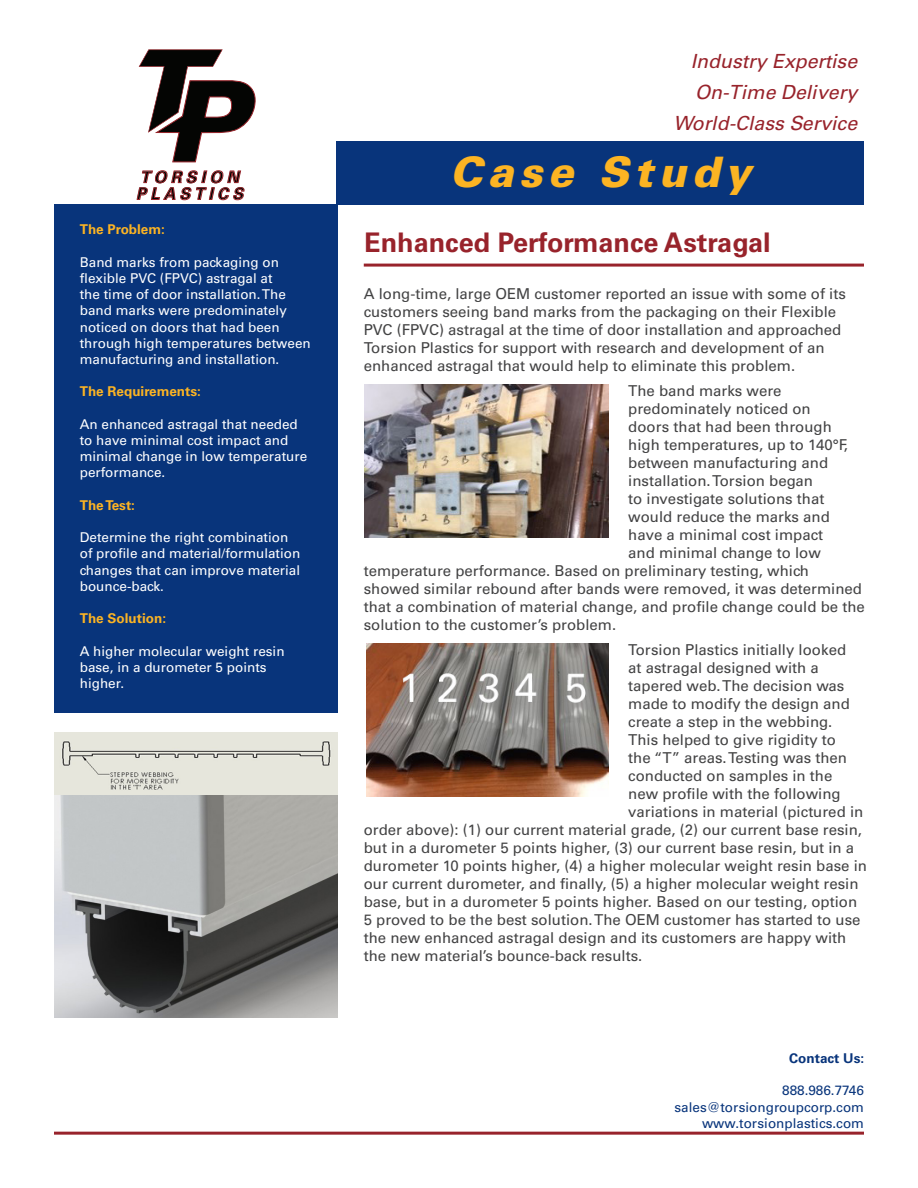
<style>
.page{position:relative;width:918px;height:1188px;background:#fff}
.page>*{position:absolute;margin:0;border:0;box-sizing:border-box;transform-origin:0 0}
.t1{font:italic 900 42px "Univers LT Std";letter-spacing:.13em;color:#fcb423}
.t2{font:700 27px "Univers LT Std";color:#98232b}
.t3{font:italic 19.5px "Univers LT Std";color:#98232b}
.t4{font:italic 700 16.2px/16.8px "Univers LT Std";letter-spacing:.27em;color:#040503}
.t5{font:15px/18px "Univers LT Std";color:#424243}
.t6{font:13.5px/16.2px "Univers LT Std";color:#fff}
.t7{font:13.5px "Univers LT Std";color:#08347b}
.t8{font:700 13.5px "Univers LT Std";color:#fcb423}
.t9{font:700 13.5px "Univers LT Std";color:#08347b}
</style>
<div class="page">
<div style="left:54px;top:204px;width:284px;height:509px;background:#08347b"></div>
<div style="left:337px;top:141px;width:527px;height:64px;background:#08347b"></div>
<hr style="left:54px;top:1132px;width:810px;height:3px;background:#98232b">
<hr style="left:364px;top:264px;width:500px;height:3px;background:#98232b">
<img style="left:366px;top:643px;width:242px;height:153px">
<img style="left:54px;top:795px;width:284px;height:222px">
<svg style="left:139px;top:49px;width:116px;height:114px"></svg>
<img style="left:365px;top:384px;width:243px;height:154px">
<img style="left:54px;top:732px;width:284px;height:63px">
<p class="t4" style="left:136px;top:169px;width:109px">TORSION<br>PLASTICS</p>
<p class="t8" style="left:80px;top:222px;width:87px">The Problem:</p>
<p class="t6" style="left:80px;top:254px;width:233px">Band marks from packaging on flexible PVC (FPVC) astragal at<br>the time of door installation. The band marks were predominately noticed on doors that had been through high temperatures between manufacturing and installation.</p>
<p class="t8" style="left:80px;top:384px;width:123px">The Requirements:</p>
<p class="t6" style="left:80px;top:416px;width:229px">An enhanced astragal that needed to have minimal cost impact and minimal change in low temperature performance.</p>
<p class="t8" style="left:80px;top:497px;width:57px">The Test:</p>
<p class="t6" style="left:80px;top:529px;width:222px">Determine the right combination of profile and material/formulation changes that can improve material bounce-back.</p>
<p class="t8" style="left:80px;top:611px;width:88px">The Solution:</p>
<p class="t6" style="left:80px;top:643px;width:206px">A higher molecular weight resin base, in a durometer 5 points higher.</p>
<p class="t3" style="left:691px;top:50px;width:168px">Industry Expertise</p>
<p class="t3" style="left:695px;top:80px;width:164px">On-Time Delivery</p>
<p class="t3" style="left:673px;top:111px;width:185px">World-Class Service</p>
<p class="t1" style="left:450px;top:146px;width:303px">Case Study</p>
<p class="t2" style="left:364px;top:227px;width:408px">Enhanced Performance Astragal</p>
<p class="t5" style="left:364px;top:285px;width:484px">A long-time, large OEM customer reported an issue with some of its customers seeing band marks from the packaging on their Flexible PVC (FPVC) astragal at the time of door installation and approached Torsion Plastics for support with research and development of an enhanced astragal that would help to eliminate this problem.</p>
<p class="t5" style="left:628px;top:382px;width:155px">The band marks were</p>
<p class="t5" style="left:628px;top:400px;width:184px">predominately noticed on</p>
<p class="t5" style="left:628px;top:418px;width:205px">doors that had been through</p>
<p class="t5" style="left:628px;top:436px;width:221px">high temperatures, up to 140°F,</p>
<p class="t5" style="left:628px;top:454px;width:202px">between manufacturing and</p>
<p class="t5" style="left:628px;top:472px;width:186px">installation. Torsion began</p>
<p class="t5" style="left:628px;top:490px;width:198px">to investigate solutions that</p>
<p class="t5" style="left:628px;top:508px;width:203px">would reduce the marks and</p>
<p class="t5" style="left:628px;top:526px;width:197px">have a minimal cost impact</p>
<p class="t5" style="left:628px;top:544px;width:194px">and minimal change to low</p>
<p class="t5" style="left:364px;top:562px;width:447px">temperature performance. Based on preliminary testing, which</p>
<p class="t5" style="left:364px;top:580px;width:500px">showed similar rebound after bands were removed, it was determined</p>
<p class="t5" style="left:364px;top:598px;width:503px">that a combination of material change, and profile change could be the</p>
<p class="t5" style="left:364px;top:616px;width:254px">solution to the customer’s problem.</p>
<p class="t5" style="left:628px;top:640px;width:220px">Torsion Plastics initially looked</p>
<p class="t5" style="left:628px;top:658px;width:192px">at astragal designed with a</p>
<p class="t5" style="left:628px;top:676px;width:218px">tapered web. The decision was</p>
<p class="t5" style="left:628px;top:694px;width:223px">made to modify the design and</p>
<p class="t5" style="left:628px;top:712px;width:206px">create a step in the webbing.</p>
<p class="t5" style="left:628px;top:730px;width:209px">This helped to give rigidity to</p>
<p class="t5" style="left:628px;top:748px;width:220px">the “T” areas. Testing was then</p>
<p class="t5" style="left:628px;top:766px;width:206px">conducted on samples in the</p>
<p class="t5" style="left:628px;top:784px;width:214px">new profile with the following</p>
<p class="t5" style="left:628px;top:802px;width:237px">variations in material (pictured in</p>
<p class="t5" style="left:364px;top:820px;width:500px">order above): (1) our current material grade, (2) our current base resin,</p>
<p class="t5" style="left:364px;top:838px;width:492px">but in a durometer 5 points higher, (3) our current base resin, but in a</p>
<p class="t5" style="left:364px;top:856px;width:505px">durometer 10 points higher, (4) a higher molecular weight resin base in</p>
<p class="t5" style="left:364px;top:874px;width:496px">our current durometer, and finally, (5) a higher molecular weight resin</p>
<p class="t5" style="left:364px;top:892px;width:495px">base, but in a durometer 5 points higher. Based on our testing, option</p>
<p class="t5" style="left:364px;top:910px;width:498px">5 proved to be the best solution. The OEM customer has started to use</p>
<p class="t5" style="left:364px;top:928px;width:484px">the new enhanced astragal design and its customers are happy with</p>
<p class="t5" style="left:364px;top:946px;width:280px">the new material’s bounce-back results.</p>
<p class="t9" style="left:789px;top:1050px;width:77px">Contact Us:</p>
<p class="t7" style="left:782px;top:1083px;width:83px">888.986.7746</p>
<p class="t7" style="left:675px;top:1099px;width:191px">sales@torsiongroupcorp.com</p>
<p class="t7" style="left:702px;top:1115px;width:163px">www.torsionplastics.com</p>
</div>
